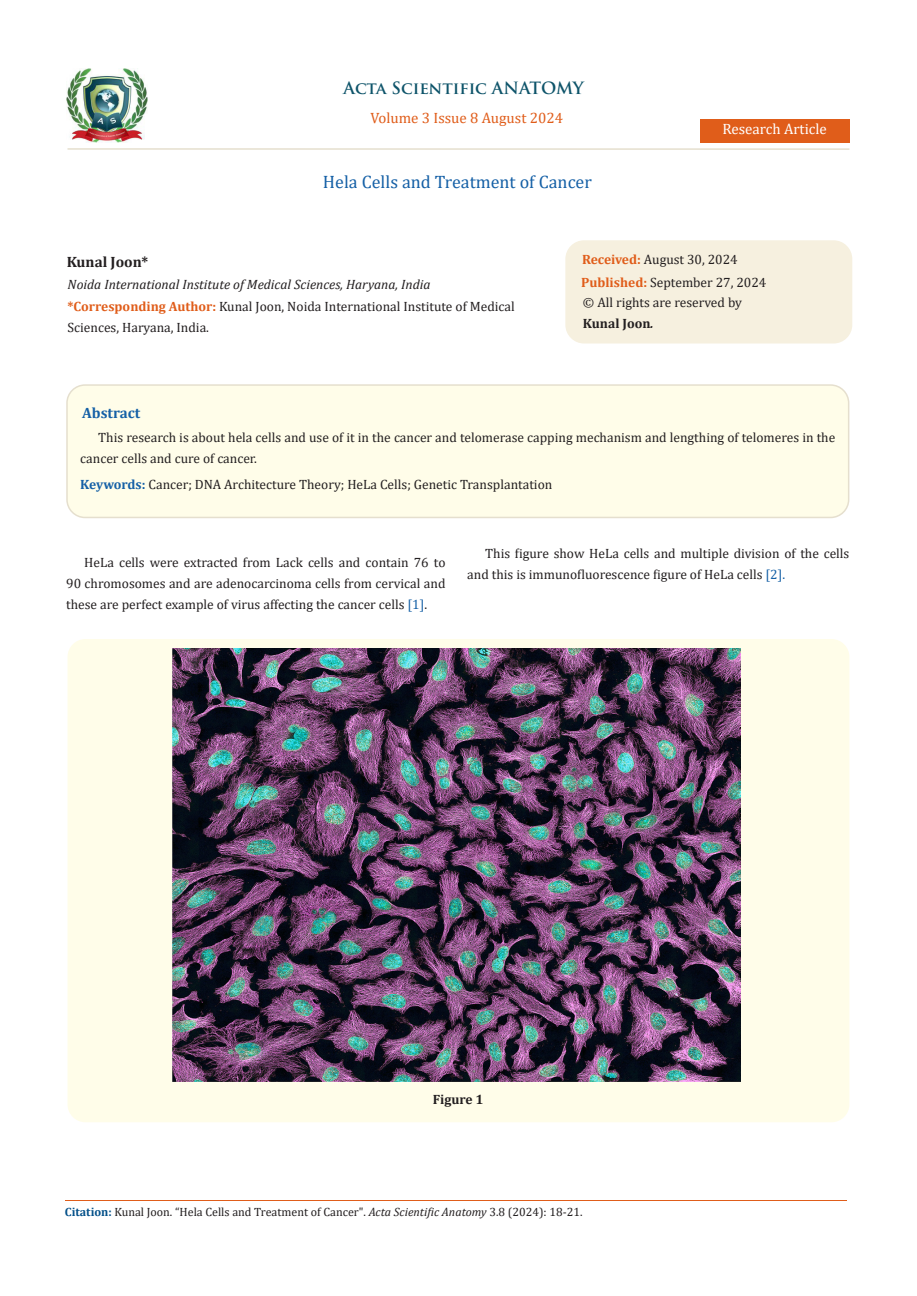
<style>
.page{position:relative;width:917px;height:1296px;background:#fff}
.page>*{position:absolute;margin:0;border:0;box-sizing:border-box;transform-origin:0 0}
.t1{font:18px "Cambria";color:#1560a6}
.t2{font:700 16.5px "Trajan Pro";color:#0e546a}
.t3{font:15px "Cambria";color:#e05d1a}
.t4{font:15px "Cambria";color:#fff}
.t5{font:700 15px "Cambria";color:#231f20}
.t6{font:700 15px "Cambria";color:#1560a6}
.Normal__Web{font:13.5px/21px "Cambria";color:#231f20}
.t7{font:italic 13.5px "Cambria";color:#231f20}
.t8{font:700 13.5px "Cambria";color:#231f20}
.t9{font:12px "Cambria";color:#231f20}
.s1{font-weight:700;color:#e05d1a}
.s2{font-style:italic}
.s3{font-weight:700;color:#1560a6}
.s4{color:#1560a6}
.s5{font-weight:700;color:#035089}
</style>
<div class="page">
<img style="left:67px;top:68px;width:80px;height:74px">
<div style="left:699px;top:119px;width:150px;height:23px;background:#e05d1a"></div>
<div style="left:566px;top:241px;width:285px;height:102px;background:#f6f0df;border-radius:18px"></div>
<div style="left:565px;top:240px;width:287px;height:104px;border:2px solid #f6f0df;border-radius:18px"></div>
<div style="left:67px;top:385px;width:781px;height:132px;background:#fffde9;border-radius:18px"></div>
<div style="left:66px;top:384px;width:783px;height:134px;border:2px solid #e5dfce;border-radius:18px"></div>
<div style="left:67px;top:639px;width:782px;height:483px;background:#fffde9;border-radius:18px"></div>
<img style="left:172px;top:648px;width:568px;height:433px">
<hr style="left:65px;top:1201px;width:781px;height:1px;background:#e05d1a">
<hr style="left:67px;top:148px;width:782px;height:2px;background:#e5dfce">
<p class="t2" style="left:343px;top:77px;width:242px">Acta Scientific ANATOMY</p>
<p class="t3" style="left:370px;top:109px;width:194px">Volume 3 Issue 8 August 2024</p>
<p class="t1" style="left:323px;top:172px;width:270px">Hela Cells and Treatment of Cancer</p>
<p class="t4" style="left:722px;top:120px;width:106px">Research Article</p>
<p class="t5" style="left:67px;top:251px;width:83px">Kunal Joon*</p>
<p class="t7" style="left:68px;top:275px;width:364px">Noida International Institute of Medical Sciences, Haryana, India</p>
<p class="Normal__Web" style="left:67px;top:296px;width:449px"><span class="s1">*Corresponding Author:</span> Kunal Joon, Noida International Institute of Medical<br>Sciences, Haryana, India.</p>
<p class="Normal__Web" style="left:582px;top:249px;width:157px"><span class="s1">Received:</span> August 30, 2024</p>
<p class="Normal__Web" style="left:581px;top:272px;width:187px"><span class="s1">Published:</span> September 27, 2024</p>
<p class="Normal__Web" style="left:583px;top:292px;width:160px">© All rights are reserved by</p>
<p class="t8" style="left:583px;top:314px;width:72px">Kunal Joon<span class="s2">.</span></p>
<p class="t6" style="left:82px;top:402px;width:60px">Abstract</p>
<p class="Normal__Web" style="left:80px;top:427px;width:756px;text-indent:18px">This research is about hela cells and use of it in the cancer and telomerase capping mechanism and lengthing of telomeres in the cancer cells and cure of cancer.</p>
<p class="Normal__Web" style="left:80px;top:474px;width:473px"><span class="s3">Keywords:</span> Cancer; DNA Architecture Theory; HeLa Cells; Genetic Transplantation</p>
<p class="Normal__Web" style="left:66px;top:552px;width:381px;text-align:justify;text-indent:18px">HeLa cells were extracted from Lack cells and contain 76 to 90 chromosomes and are adenocarcinoma cells from cervical and these are perfect example of virus affecting the cancer cells <span class="s4">[1]</span>.</p>
<p class="Normal__Web" style="left:467px;top:542px;width:384px;text-indent:18px">This figure show HeLa cells and multiple division of the cells and this is immunofluorescence figure of HeLa cells <span class="s4">[2].</span></p>
<p class="t8" style="left:432px;top:1090px;width:52px">Figure 1</p>
<p class="t9" style="left:65px;top:1205px;width:519px"><span class="s5">Citation:</span> Kunal Joon. “Hela Cells and Treatment of Cancer". <span class="s2">Acta Scientific Anatomy</span> 3.8 (2024): 18-21.</p>
</div>
